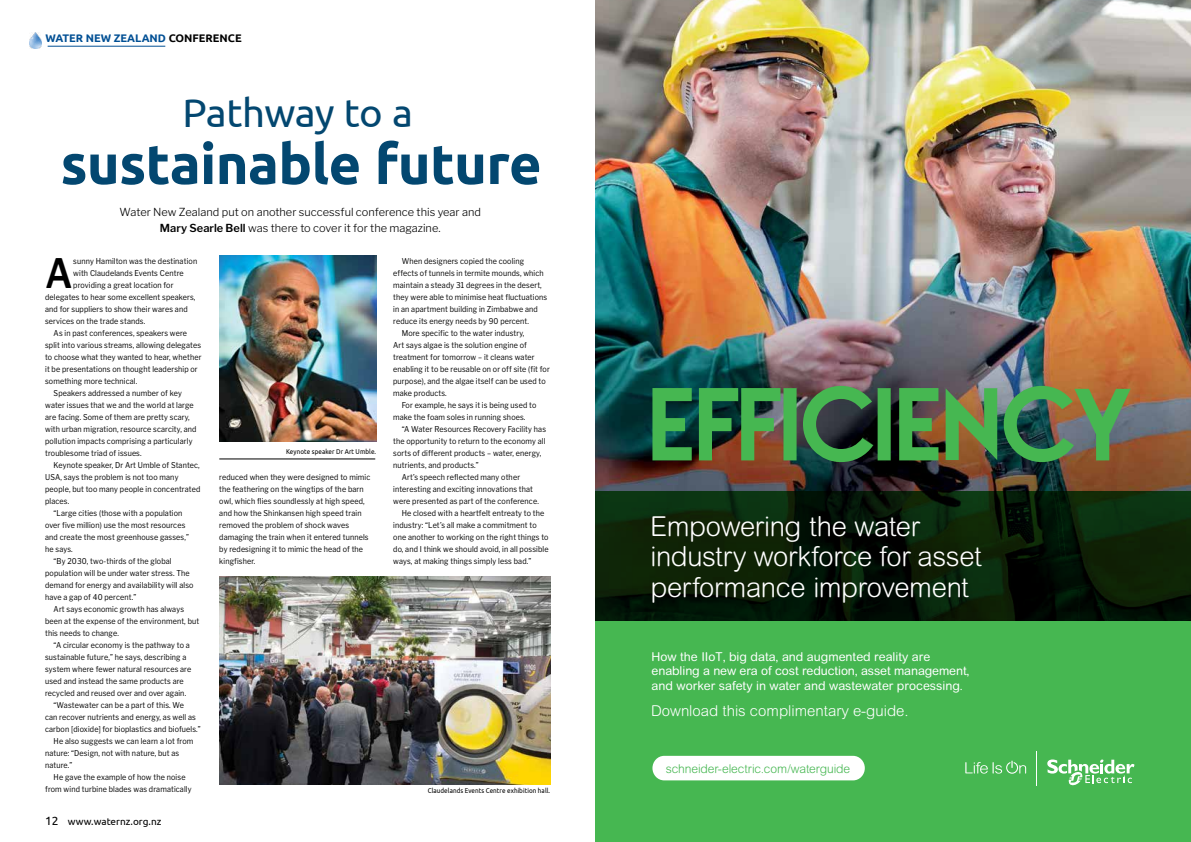
<style>
.page{position:relative;width:1191px;height:842px;background:#fff}
.page>*{position:absolute;margin:0;border:0;box-sizing:border-box;transform-origin:0 0}
.t1{font:700 56px "Ubuntu";letter-spacing:-.01em;color:#034770}
.t2{font:600 40.3px "Libre Franklin";color:#000;scale:.9 1}
.t3{font:40px "Ubuntu";letter-spacing:-.015em;color:#034770}
.t4{font:300 27.5px/30.4px "Arial Rounded MT Pro";letter-spacing:-.015em;color:#fff}
.t5{font:300 15px "Arial Rounded MT Pro";color:#fff}
.t6{font:12.3px/14.8px "Arial Rounded MT Pro";color:#fff}
.t7{font:300 12.1px "Arial Rounded MT Pro";letter-spacing:-.01em;color:#46b751}
.t8{font:300 11px/16px "Libre Franklin";color:#000;text-align:center}
.t9{font:700 11px "Ubuntu";color:#004f94}
.t10{font:10px "Ubuntu";color:#000}
.t11{font:8px/12px "Libre Franklin";letter-spacing:.02em;color:#000;scale:.9 1}
.t12{font:7px "Ubuntu";letter-spacing:.01em;color:#000;scale:.9 1}
.s1{color:#000}
.s2{font-weight:600}
.s3{font-size:12px}
</style>
<div class="page">
<img style="left:29px;top:32px;width:12px;height:17px">
<hr style="left:48px;top:46px;width:117px;height:1px;background:#004f94">
<img style="left:595px;top:0;width:596px;height:491px">
<div style="left:595px;top:491px;width:596px;height:351px;background:#46b751"></div>
<svg style="left:595px;top:491px;width:596px;height:130px;background:#081c07"></svg>
<div style="left:652px;top:756px;width:212px;height:24px;background:#fff;border-radius:12px"></div>
<img style="left:652px;top:386px;width:478px;height:76px">
<svg style="left:965px;top:761px;width:61px;height:13px"></svg>
<svg style="left:1047px;top:759px;width:87px;height:27px"></svg>
<hr style="left:1036px;top:751px;width:1px;height:35px;background:#fff">
<img style="left:219px;top:255px;width:157px;height:187px">
<img style="left:219px;top:576px;width:331px;height:208px">
<hr style="left:219px;top:459px;width:156px;height:1px;background:#000">
<h3 class="t9" style="left:45px;top:32px;width:198px">WATER NEW ZEALAND <span class="s1">CONFERENCE</span></h3>
<h3 class="t3" style="left:182px;top:88px;width:232px">Pathway to a</h3>
<h1 class="t1" style="left:60px;top:130px;width:482px">sustainable future</h1>
<h3 class="t8" style="left:119px;top:204px;width:363px">Water New Zealand put on another successful conference this year and<br><span class="s2">Mary Searle Bell</span> was there to cover it for the magazine.</h3>
<h2 class="t2" style="left:45px;top:249px;width:32px">A</h2>
<p class="t11" style="left:73px;top:255px;width:139px">sunny Hamilton was the destination</p>
<p class="t11" style="left:73px;top:267px;width:124px">with Claudelands Events Centre</p>
<p class="t11" style="left:73px;top:279px;width:113px">providing a great location for</p>
<p class="t11" style="left:45px;top:291px;width:168px">delegates to hear some excellent speakers,</p>
<p class="t11" style="left:45px;top:303px;width:160px">and for suppliers to show their wares and</p>
<p class="t11" style="left:45px;top:315px;width:113px">services on the trade stands.</p>
<p class="t11" style="left:54px;top:327px;width:150px">As in past conferences, speakers were</p>
<p class="t11" style="left:45px;top:339px;width:175px">split into various streams, allowing delegates</p>
<p class="t11" style="left:45px;top:351px;width:175px">to choose what they wanted to hear, whether</p>
<p class="t11" style="left:45px;top:363px;width:171px">it be presentations on thought leadership or</p>
<p class="t11" style="left:45px;top:375px;width:104px">something more technical.</p>
<p class="t11" style="left:54px;top:387px;width:144px">Speakers addressed a number of key</p>
<p class="t11" style="left:45px;top:399px;width:167px">water issues that we and the world at large</p>
<p class="t11" style="left:45px;top:411px;width:162px">are facing. Some of them are pretty scary,</p>
<p class="t11" style="left:45px;top:423px;width:170px">with urban migration, resource scarcity, and</p>
<p class="t11" style="left:45px;top:435px;width:165px">pollution impacts comprising a particularly</p>
<p class="t11" style="left:45px;top:447px;width:109px">troublesome triad of issues.</p>
<p class="t11" style="left:54px;top:459px;width:164px">Keynote speaker, Dr Art Umble of Stantec,</p>
<p class="t11" style="left:45px;top:471px;width:150px">USA, says the problem is not too many</p>
<p class="t11" style="left:45px;top:483px;width:174px">people, but too many people in concentrated</p>
<p class="t11" style="left:45px;top:495px;width:28px">places.</p>
<p class="t11" style="left:54px;top:507px;width:145px">“Large cities (those with a population</p>
<p class="t11" style="left:45px;top:519px;width:157px">over five million) use the most resources</p>
<p class="t11" style="left:45px;top:531px;width:161px">and create the most greenhouse gasses,”</p>
<p class="t11" style="left:45px;top:543px;width:32px">he says.</p>
<p class="t11" style="left:54px;top:555px;width:133px">“By 2030, two-thirds of the global</p>
<p class="t11" style="left:45px;top:567px;width:162px">population will be under water stress. The</p>
<p class="t11" style="left:45px;top:579px;width:166px">demand for energy and availability will also</p>
<p class="t11" style="left:45px;top:591px;width:103px">have a gap of 40 percent.”</p>
<p class="t11" style="left:54px;top:603px;width:146px">Art says economic growth has always</p>
<p class="t11" style="left:45px;top:615px;width:173px">been at the expense of the environment, but</p>
<p class="t11" style="left:45px;top:627px;width:83px">this needs to change.</p>
<p class="t11" style="left:54px;top:639px;width:153px">“A circular economy is the pathway to a</p>
<p class="t11" style="left:45px;top:651px;width:158px">sustainable future,” he says, describing a</p>
<p class="t11" style="left:45px;top:663px;width:164px">system where fewer natural resources are</p>
<p class="t11" style="left:45px;top:675px;width:156px">used and instead the same products are</p>
<p class="t11" style="left:45px;top:687px;width:158px">recycled and reused over and over again.</p>
<p class="t11" style="left:54px;top:699px;width:146px">“Wastewater can be a part of this. We</p>
<p class="t11" style="left:45px;top:711px;width:169px">can recover nutrients and energy, as well as</p>
<p class="t11" style="left:45px;top:723px;width:174px">carbon [dioxide] for bioplastics and biofuels.”</p>
<p class="t11" style="left:54px;top:735px;width:157px">He also suggests we can learn a lot from</p>
<p class="t11" style="left:45px;top:747px;width:151px">nature: “Design, not with nature, but as</p>
<p class="t11" style="left:45px;top:759px;width:32px">nature.”</p>
<p class="t11" style="left:54px;top:771px;width:148px">He gave the example of how the noise</p>
<p class="t11" style="left:45px;top:783px;width:164px">from wind turbine blades was dramatically</p>
<p class="t10" style="left:45px;top:815px;width:118px"><span class="s3">12</span> www.waternz.org.nz</p>
<p class="t12" style="left:286px;top:447px;width:102px">Keynote speaker Dr Art Umble.</p>
<p class="t11" style="left:219px;top:471px;width:169px">reduced when they were designed to mimic the feathering on the wingtips of the barn owl, which flies soundlessly at high speed, and how the Shinkansen high speed train removed the problem of shock waves damaging the train when it entered tunnels by redesigning it to mimic the head of the kingfisher.</p>
<p class="t11" style="left:402px;top:255px;width:138px">When designers copied the cooling</p>
<p class="t11" style="left:393px;top:267px;width:169px">effects of tunnels in termite mounds, which</p>
<p class="t11" style="left:393px;top:279px;width:167px">maintain a steady 31 degrees in the desert,</p>
<p class="t11" style="left:393px;top:291px;width:173px">they were able to minimise heat fluctuations</p>
<p class="t11" style="left:393px;top:303px;width:162px">in an apartment building in Zimbabwe and</p>
<p class="t11" style="left:393px;top:315px;width:152px">reduce its energy needs by 90 percent.</p>
<p class="t11" style="left:402px;top:327px;width:138px">More specific to the water industry,</p>
<p class="t11" style="left:393px;top:339px;width:150px">Art says algae is the solution engine of</p>
<p class="t11" style="left:393px;top:351px;width:159px">treatment for tomorrow – it cleans water</p>
<p class="t11" style="left:393px;top:363px;width:175px">enabling it to be reusable on or off site (fit for</p>
<p class="t11" style="left:393px;top:375px;width:171px">purpose), and the algae itself can be used to</p>
<p class="t11" style="left:393px;top:387px;width:61px">make products.</p>
<p class="t11" style="left:402px;top:399px;width:151px">For example, he says it is being used to</p>
<p class="t11" style="left:393px;top:411px;width:148px">make the foam soles in running shoes.</p>
<p class="t11" style="left:402px;top:423px;width:162px">“A Water Resources Recovery Facility has</p>
<p class="t11" style="left:393px;top:435px;width:171px">the opportunity to return to the economy all</p>
<p class="t11" style="left:393px;top:447px;width:166px">sorts of different products – water, energy,</p>
<p class="t11" style="left:393px;top:459px;width:97px">nutrients, and products.”</p>
<p class="t11" style="left:402px;top:471px;width:133px">Art’s speech reflected many other</p>
<p class="t11" style="left:393px;top:483px;width:157px">interesting and exciting innovations that</p>
<p class="t11" style="left:393px;top:495px;width:163px">were presented as part of the conference.</p>
<p class="t11" style="left:402px;top:507px;width:160px">He closed with a heartfelt entreaty to the</p>
<p class="t11" style="left:393px;top:519px;width:161px">industry: “Let’s all make a commitment to</p>
<p class="t11" style="left:393px;top:531px;width:174px">one another to working on the right things to</p>
<p class="t11" style="left:393px;top:543px;width:174px">do, and I think we should avoid, in all possible</p>
<p class="t11" style="left:393px;top:555px;width:155px">ways, at making things simply less bad.”</p>
<p class="t12" style="left:428px;top:786px;width:137px">Claudelands Events Centre exhibition hall.</p>
<h3 class="t4" style="left:650px;top:512px;width:333px">Empowering the water industry workforce for asset performance improvement</h3>
<h3 class="t6" style="left:651px;top:649px;width:319px">How the IIoT, big data, and augmented reality are enabling a new era of cost reduction, asset management, and worker safety in water and wastewater processing.</h3>
<h3 class="t5" style="left:651px;top:702px;width:259px">Download this complimentary e-guide.</h3>
<h3 class="t7" style="left:666px;top:761px;width:186px">schneider-electric.com/waterguide</h3>
</div>
